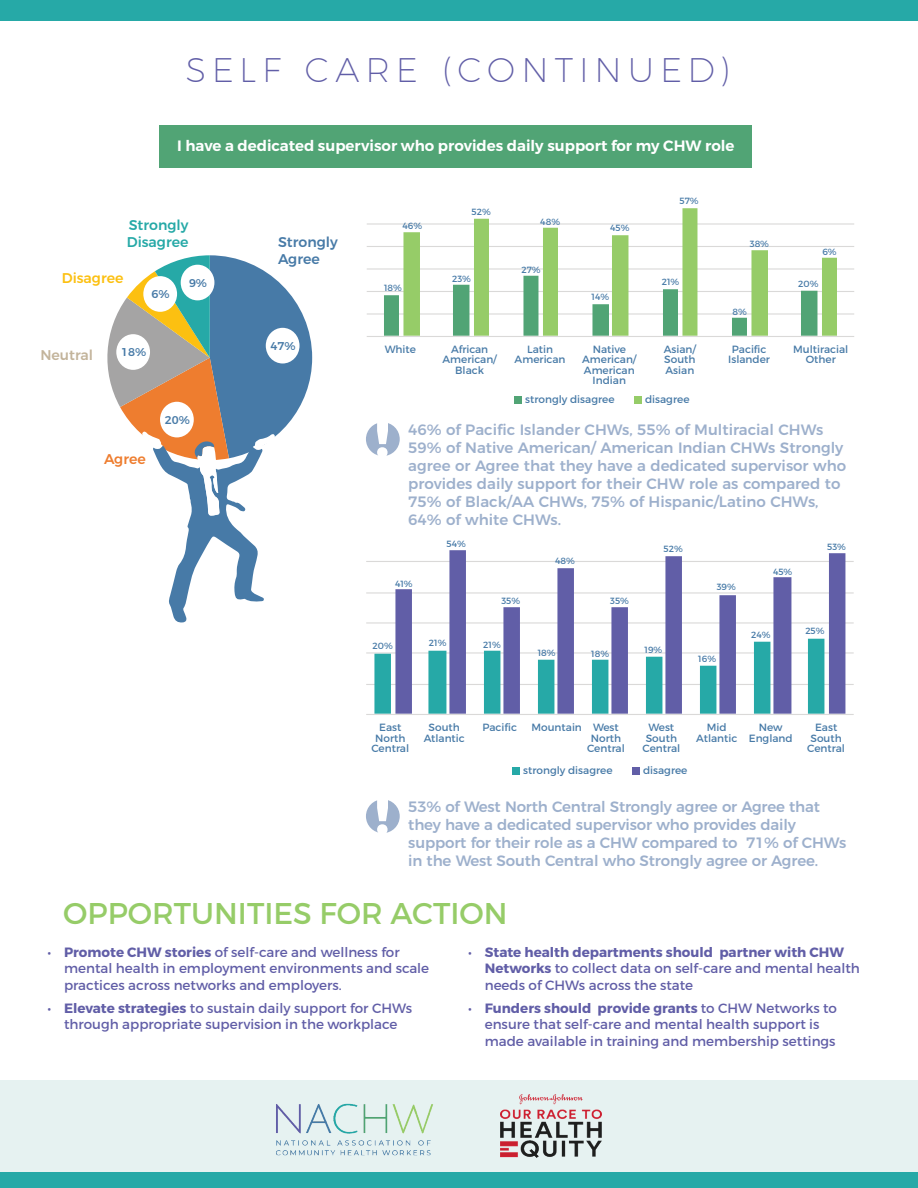
<style>
.page{position:relative;width:918px;height:1188px;background:#fff}
.page>*{position:absolute;margin:0;border:0;box-sizing:border-box;transform-origin:0 0}
.t1{font:900 51px "Montserrat";color:#fff}
.t2{font:200 34.2px "Montserrat";letter-spacing:.17em;color:#615ea7}
.t3{font:30px "Montserrat";color:#96cc68}
.t4{font:500 15px/18px "Montserrat";letter-spacing:-.005em;color:#9db0cc}
.t5{font:600 15px "Montserrat";color:#fff}
.t6{font:500 14.1px/17px "Montserrat";color:#26a9a7}
.t7{font:500 14.1px/17px "Montserrat";color:#477aa7}
.t8{font:500 14.1px "Montserrat";color:#fcc011}
.t9{font:500 14.1px "Montserrat";color:#c3b49b}
.t10{font:500 14.1px "Montserrat";color:#ee7d2f}
.t11{font:13.5px/16.2px "Montserrat";color:#615ea7}
.t12{font:500 11.25px "Montserrat";color:#477aa7}
.t13{font:10.5px/10.5px "Montserrat";color:#477aa7;text-align:center}
.t14{font:9px "Montserrat";color:#477aa7}
.s1{font-weight:700}
</style>
<div class="page">
<div style="left:0;top:1080px;width:918px;height:108px;background:#e6f2f1"></div>
<div style="left:0;top:0;width:918px;height:20px;background:#26a9a7"></div>
<div style="left:0;top:1172px;width:918px;height:16px;background:#26a9a7"></div>
<img style="left:276px;top:1103px;width:157px;height:53px">
<img style="left:500px;top:1094px;width:102px;height:64px">
<div style="left:160px;top:125px;width:592px;height:43px;background:#51a475"></div>
<svg style="left:107px;top:255px;width:205px;height:368px"></svg>
<div style="left:266px;top:328px;width:34px;height:35px;background:#fff;border-radius:50%"></div>
<div style="left:160px;top:402px;width:34px;height:35px;background:#fff;border-radius:50%"></div>
<div style="left:116px;top:334px;width:34px;height:36px;background:#fff;border-radius:50%"></div>
<div style="left:143px;top:276px;width:34px;height:36px;background:#fff;border-radius:50%"></div>
<div style="left:181px;top:265px;width:33px;height:35px;background:#fff;border-radius:50%"></div>
<hr style="left:366px;top:684px;width:488px;height:1px;background:#dad9d8">
<hr style="left:366px;top:652px;width:488px;height:2px;background:#dad9d8">
<hr style="left:366px;top:622px;width:488px;height:2px;background:#dad9d8">
<hr style="left:366px;top:592px;width:488px;height:2px;background:#dad9d8">
<hr style="left:366px;top:561px;width:488px;height:1px;background:#dad9d8">
<svg style="left:374px;top:652px;width:21px;height:62px"></svg>
<svg style="left:395px;top:550px;width:450px;height:164px"></svg>
<hr style="left:366px;top:714px;width:488px;height:1px;background:#dad9d8">
<div style="left:512px;top:767px;width:8px;height:7px;background:#26a9a7"></div>
<div style="left:632px;top:767px;width:8px;height:7px;background:#615ea7"></div>
<div style="left:366px;top:799px;width:34px;height:34px;background:#9db0cc;border-radius:50%"></div>
<hr style="left:367px;top:313px;width:487px;height:2px;background:#dad9d8">
<hr style="left:367px;top:291px;width:487px;height:1px;background:#dad9d8">
<hr style="left:367px;top:268px;width:487px;height:2px;background:#dad9d8">
<hr style="left:367px;top:246px;width:487px;height:1px;background:#dad9d8">
<hr style="left:367px;top:223px;width:487px;height:2px;background:#dad9d8">
<svg style="left:384px;top:295px;width:19px;height:41px"></svg>
<svg style="left:403px;top:208px;width:434px;height:128px"></svg>
<hr style="left:367px;top:336px;width:487px;height:1px;background:#dad9d8">
<div style="left:514px;top:396px;width:8px;height:7px;background:#51a475"></div>
<div style="left:634px;top:396px;width:8px;height:7px;background:#96cc68"></div>
<div style="left:366px;top:422px;width:34px;height:34px;background:#9db0cc;border-radius:50%"></div>
<h2 class="t2" style="left:186px;top:44px;width:546px">SELF CARE (CONTINUED)</h2>
<p class="t5" style="left:177px;top:136px;width:559px">I have a dedicated supervisor who provides daily support for my CHW role</p>
<p class="t14" style="left:680px;top:195px;width:21px">57%</p>
<p class="t14" style="left:472px;top:206px;width:21px">52%</p>
<p class="t6" style="left:127px;top:216px;width:63px">Strongly<br>Disagree</p>
<p class="t8" style="left:62px;top:267px;width:63px">Disagree</p>
<p class="t12" style="left:152px;top:285px;width:20px">6%</p>
<p class="t12" style="left:189px;top:274px;width:20px">9%</p>
<p class="t7" style="left:278px;top:233px;width:61px">Strongly<br>Agree</p>
<p class="t14" style="left:402px;top:220px;width:21px">46%</p>
<p class="t14" style="left:384px;top:283px;width:19px">18%</p>
<p class="t14" style="left:452px;top:273px;width:20px">23%</p>
<p class="t14" style="left:540px;top:216px;width:21px">48%</p>
<p class="t14" style="left:521px;top:264px;width:21px">27%</p>
<p class="t14" style="left:610px;top:223px;width:21px">45%</p>
<p class="t14" style="left:592px;top:291px;width:19px">14%</p>
<p class="t14" style="left:662px;top:277px;width:19px">21%</p>
<p class="t14" style="left:750px;top:239px;width:21px">38%</p>
<p class="t14" style="left:822px;top:246px;width:16px">6%</p>
<p class="t14" style="left:798px;top:278px;width:22px">20%</p>
<p class="t14" style="left:733px;top:307px;width:16px">8%</p>
<p class="t9" style="left:40px;top:343px;width:54px">Neutral</p>
<p class="t12" style="left:121px;top:343px;width:27px">18%</p>
<p class="t12" style="left:271px;top:337px;width:27px">47%</p>
<p class="t13" style="left:385px;top:344px;width:33px">White</p>
<p class="t13" style="left:443px;top:344px;width:56px">African<br>American/<br>Black</p>
<p class="t13" style="left:515px;top:344px;width:52px">Latin<br>American</p>
<p class="t13" style="left:582px;top:344px;width:56px">Native<br>American/<br>American<br>Indian</p>
<p class="t13" style="left:664px;top:344px;width:34px;text-align:justify">Asian/ South Asian</p>
<p class="t13" style="left:728px;top:344px;width:43px">Pacific<br>Islander</p>
<p class="t13" style="left:793px;top:344px;width:57px">Multiracial<br>Other</p>
<p class="t13" style="left:525px;top:394px;width:91px">strongly disagree</p>
<p class="t13" style="left:645px;top:394px;width:46px">disagree</p>
<p class="t10" style="left:104px;top:447px;width:43px">Agree</p>
<p class="t12" style="left:165px;top:411px;width:27px">20%</p>
<h1 class="t1" style="left:375px;top:407px;width:16px">!</h1>
<p class="t4" style="left:408px;top:420px;width:439px">46% of Pacific Islander CHWs, 55% of Multiracial CHWs 59% of Native American/ American Indian CHWs Strongly agree or Agree that they have a dedicated supervisor who provides daily support for their CHW role as compared to 75% of Black/AA CHWs, 75% of Hispanic/Latino CHWs, 64% of white CHWs.</p>
<p class="t14" style="left:447px;top:538px;width:21px">54%</p>
<p class="t14" style="left:664px;top:544px;width:21px">52%</p>
<p class="t14" style="left:827px;top:541px;width:20px">53%</p>
<p class="t14" style="left:555px;top:555px;width:21px">48%</p>
<p class="t14" style="left:773px;top:566px;width:21px">45%</p>
<p class="t14" style="left:395px;top:578px;width:19px">41%</p>
<p class="t14" style="left:717px;top:582px;width:21px">39%</p>
<p class="t14" style="left:501px;top:595px;width:20px">35%</p>
<p class="t14" style="left:610px;top:595px;width:20px">35%</p>
<p class="t14" style="left:373px;top:641px;width:22px">20%</p>
<p class="t14" style="left:429px;top:637px;width:19px">21%</p>
<p class="t14" style="left:483px;top:639px;width:19px">21%</p>
<p class="t14" style="left:538px;top:647px;width:19px">18%</p>
<p class="t14" style="left:591px;top:648px;width:19px">18%</p>
<p class="t14" style="left:645px;top:645px;width:19px">19%</p>
<p class="t14" style="left:698px;top:654px;width:19px">16%</p>
<p class="t14" style="left:751px;top:629px;width:21px">24%</p>
<p class="t14" style="left:805px;top:625px;width:21px">25%</p>
<p class="t13" style="left:482px;top:722px;width:36px">Pacific</p>
<p class="t13" style="left:531px;top:722px;width:52px">Mountain</p>
<p class="t13" style="left:643px;top:722px;width:39px">West<br>South<br>Central</p>
<p class="t13" style="left:696px;top:722px;width:43px">Mid<br>Atlantic</p>
<p class="t13" style="left:424px;top:722px;width:43px">South<br>Atlantic</p>
<p class="t13" style="left:807px;top:722px;width:39px">East<br>South<br>Central</p>
<p class="t13" style="left:371px;top:722px;width:39px">East<br>North<br>Central</p>
<p class="t13" style="left:587px;top:722px;width:39px">West<br>North<br>Central</p>
<p class="t13" style="left:749px;top:722px;width:45px">New<br>England</p>
<p class="t13" style="left:523px;top:765px;width:91px">strongly disagree</p>
<p class="t13" style="left:643px;top:765px;width:46px">disagree</p>
<h1 class="t1" style="left:375px;top:784px;width:16px">!</h1>
<p class="t4" style="left:408px;top:797px;width:440px">53% of West North Central Strongly agree or Agree that they have a dedicated supervisor who provides daily support for their role as a CHW compared to 71% of CHWs in the West South Central who Strongly agree or Agree.</p>
<h3 class="t3" style="left:63px;top:895px;width:446px">OPPORTUNITIES FOR ACTION</h3>
<p class="t11" style="left:64px;top:944px;width:367px;text-indent:-16px">• <span class="s1">Promote CHW stories</span> of self-care and wellness for mental health in employment environments and scale practices across networks and employers.</p>
<p class="t11" style="left:48px;top:1000px;width:366px;text-align:center">• <span class="s1">Elevate strategies</span> to sustain daily support for CHWs through appropriate supervision in the workplace</p>
<p class="t11" style="left:485px;top:944px;width:377px;text-indent:-16px">• <span class="s1">State health departments should partner with CHW<br>Networks</span> to collect data on self-care and mental health needs of CHWs across the state</p>
<p class="t11" style="left:485px;top:1000px;width:354px;text-indent:-16px">• <span class="s1">Funders should provide grants</span> to CHW Networks to ensure that self-care and mental health support is made available in training and membership settings</p>
</div>
